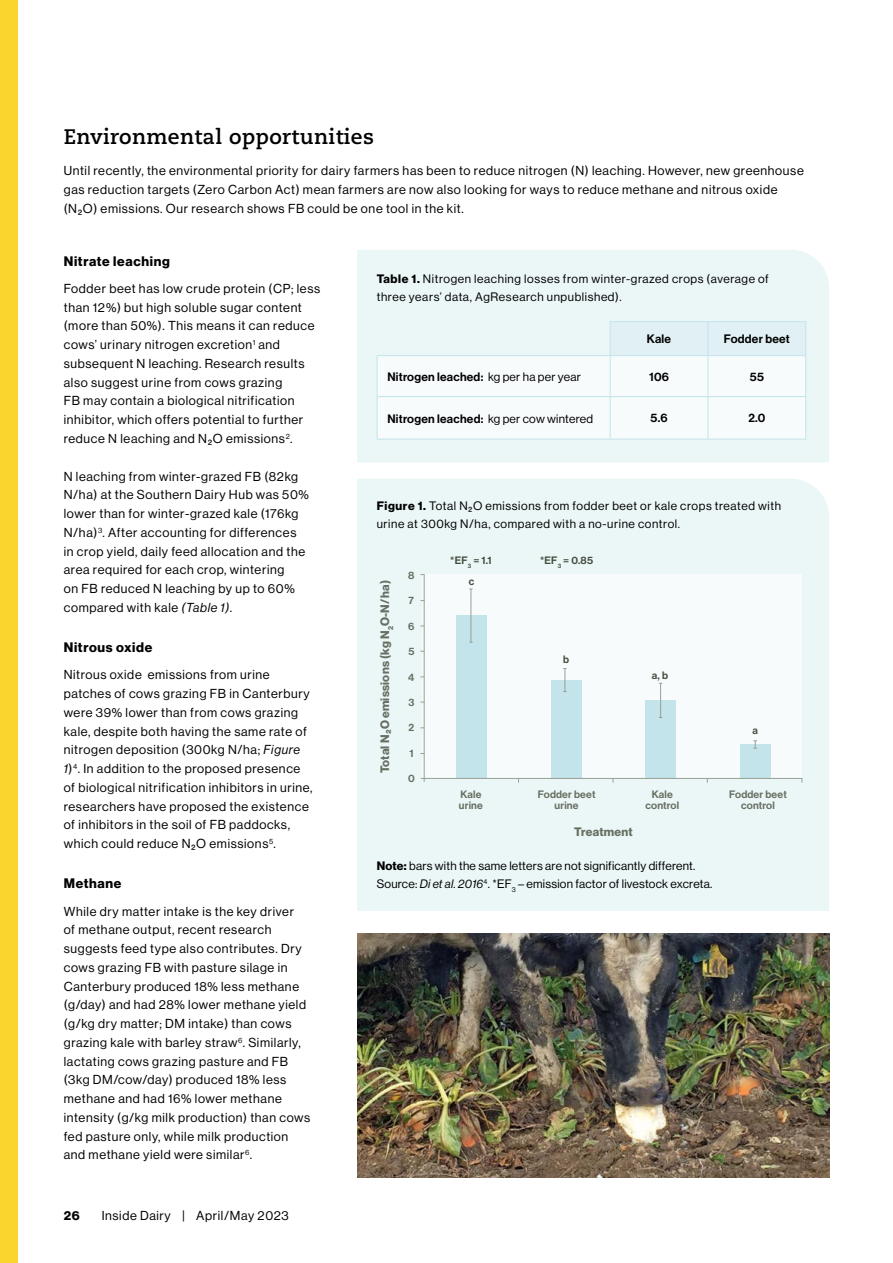
<style>
.page{position:relative;width:893px;height:1263px;background:#fff}
.page>*{position:absolute;margin:0;border:0;box-sizing:border-box;transform-origin:0 0}
.t1{font:700 21px "Caecilia LT Std";letter-spacing:.02em;color:#000}
.t2{font:13.5px "N Haas Grotesk DS Pro 75 Bd";letter-spacing:.05em;color:#000}
.t3{font:12.75px/18.8px "N Haas Grotesk DS Pro 55 Rg";letter-spacing:.05em;color:#000}
.t4{font:12.75px "N Haas Grotesk DS Pro 75 Bd";color:#000}
.t5{font:12px/18px "N Haas Grotesk DS Pro 55 Rg";letter-spacing:.05em;color:#000}
.t6{font:12px/18px "N Haas Grotesk DS Pro 55 Rg";letter-spacing:.02em;color:#000}
.t7{font:12px "N Haas Grotesk DS Pro 65 Md";letter-spacing:.02em;color:#000}
.t8{font:12px "N Haas Grotesk DS Pro 75 Bd";letter-spacing:.02em;color:#666f61}
.t9{font:10.5px/10.5px "N Haas Grotesk DS Pro 65 Md";letter-spacing:.02em;color:#666f61;text-align:center}
.t10{font:10.5px "N Haas Grotesk DS Pro 65 Md";color:#444d3e}
.t11{font:7.05px "N Haas Grotesk DS Pro 75 Bd";color:#666f61}
.s1{font-family:"N Haas Grotesk DS Pro 56 It"}
.s2{font-family:"N Haas Grotesk DS Pro 75 Bd"}
.s3{font-family:"N Haas Grotesk DS Pro 55 Rg"}
</style>
<div class="page">
<img style="left:357px;top:933px;width:472px;height:245px">
<div style="left:357px;top:479px;width:472px;height:432px;background:#ebf6f7"></div>
<div style="left:0;top:0;width:17px;height:1263px;background:#f9d52d"></div>
<div style="left:357px;top:250px;width:472px;height:212px;background:#ebf6f7"></div>
<svg style="left:377px;top:322px;width:428px;height:117px"></svg>
<hr style="left:610px;top:321px;width:98px;height:1px;background:#c3e4eb">
<hr style="left:610px;top:322px;width:1px;height:33px;background:#c3e4eb">
<hr style="left:708px;top:321px;width:98px;height:1px;background:#c3e4eb">
<hr style="left:708px;top:322px;width:1px;height:33px;background:#c3e4eb">
<hr style="left:805px;top:322px;width:1px;height:33px;background:#c3e4eb">
<hr style="left:377px;top:355px;width:233px;height:1px;background:#c3e4eb">
<hr style="left:377px;top:356px;width:1px;height:40px;background:#c3e4eb">
<hr style="left:610px;top:355px;width:98px;height:1px;background:#c3e4eb">
<hr style="left:610px;top:356px;width:1px;height:40px;background:#c3e4eb">
<hr style="left:708px;top:355px;width:98px;height:1px;background:#c3e4eb">
<hr style="left:708px;top:356px;width:1px;height:40px;background:#c3e4eb">
<hr style="left:805px;top:356px;width:1px;height:40px;background:#c3e4eb">
<hr style="left:377px;top:396px;width:233px;height:1px;background:#c3e4eb">
<hr style="left:377px;top:397px;width:1px;height:42px;background:#c3e4eb">
<hr style="left:610px;top:396px;width:98px;height:1px;background:#c3e4eb">
<hr style="left:610px;top:397px;width:1px;height:42px;background:#c3e4eb">
<hr style="left:708px;top:396px;width:98px;height:1px;background:#c3e4eb">
<hr style="left:708px;top:397px;width:1px;height:42px;background:#c3e4eb">
<hr style="left:805px;top:397px;width:1px;height:42px;background:#c3e4eb">
<hr style="left:377px;top:439px;width:233px;height:1px;background:#c3e4eb">
<hr style="left:610px;top:439px;width:98px;height:1px;background:#c3e4eb">
<hr style="left:708px;top:439px;width:98px;height:1px;background:#c3e4eb">
<div style="left:422px;top:574px;width:380px;height:204px;background:#f7fbfc"></div>
<div style="left:456px;top:616px;width:30px;height:162px;background:#c3e4eb"></div>
<div style="left:551px;top:680px;width:30px;height:98px;background:#c3e4eb"></div>
<div style="left:645px;top:700px;width:31px;height:78px;background:#c3e4eb"></div>
<div style="left:740px;top:744px;width:30px;height:34px;background:#c3e4eb"></div>
<hr style="left:424px;top:574px;width:1px;height:208px;background:#98a094">
<hr style="left:421px;top:778px;width:381px;height:1px;background:#98a094">
<hr style="left:471px;top:589px;width:1px;height:53px;background:#98a094">
<svg style="left:563px;top:668px;width:4px;height:24px"></svg>
<hr style="left:660px;top:683px;width:1px;height:34px;background:#98a094">
<svg style="left:753px;top:740px;width:4px;height:9px"></svg>
<h1 class="t1" style="left:64px;top:124px;width:312px">Environmental opportunities</h1>
<p class="t3" style="left:64px;top:161px;width:742px">Until recently, the environmental priority for dairy farmers has been to reduce nitrogen (N) leaching. However, new greenhouse gas reduction targets (Zero Carbon Act) mean farmers are now also looking for ways to reduce methane and nitrous oxide (N₂O) emissions. Our research shows FB could be one tool in the kit.</p>
<p class="t2" style="left:64px;top:253px;width:108px">Nitrate leaching</p>
<p class="t3" style="left:64px;top:279px;width:258px">Fodder beet has low crude protein (CP; less than 12%) but high soluble sugar content (more than 50%). This means it can reduce cows’ urinary nitrogen excretion<sup>1</sup> and subsequent N leaching. Research results also suggest urine from cows grazing<br>FB may contain a biological nitrification inhibitor, which offers potential to further reduce N leaching and N₂O emissions<sup>2</sup>.</p>
<p class="t3" style="left:64px;top:467px;width:247px">N leaching from winter-grazed FB (82kg N/ha) at the Southern Dairy Hub was 50% lower than for winter-grazed kale (176kg N/ha)<sup>3</sup>. After accounting for differences in crop yield, daily feed allocation and the area required for each crop, wintering<br>on FB reduced N leaching by up to 60% compared with kale <span class="s1">(Table 1)</span>.</p>
<p class="t2" style="left:64px;top:639px;width:90px">Nitrous oxide</p>
<p class="t3" style="left:64px;top:666px;width:250px">Nitrous oxide emissions from urine patches of cows grazing FB in Canterbury were 39% lower than from cows grazing kale, despite both having the same rate of nitrogen deposition (300kg N/ha; <span class="s1">Figure 1</span>)<sup>4</sup>. In addition to the proposed presence of biological nitrification inhibitors in urine, researchers have proposed the existence of inhibitors in the soil of FB paddocks, which could reduce N₂O emissions<sup>5</sup>.</p>
<p class="t2" style="left:64px;top:876px;width:59px">Methane</p>
<p class="t3" style="left:64px;top:902px;width:248px">While dry matter intake is the key driver<br>of methane output, recent research suggests feed type also contributes. Dry cows grazing FB with pasture silage in Canterbury produced 18% less methane (g/day) and had 28% lower methane yield (g/kg dry matter; DM intake) than cows grazing kale with barley straw<sup>6</sup>. Similarly, lactating cows grazing pasture and FB (3kg DM/cow/day) produced 18% less methane and had 16% lower methane intensity (g/kg milk production) than cows fed pasture only, while milk production and methane yield were similar<sup>6</sup>.</p>
<p class="t4" style="left:64px;top:1208px;width:17px">26</p>
<p class="t3" style="left:102px;top:1207px;width:189px">Inside Dairy | April/May 2023</p>
<p class="t5" style="left:377px;top:269px;width:394px"><span class="s2">Table 1.</span> Nitrogen leaching losses from winter-grazed crops (average of three years’ data, AgResearch unpublished).</p>
<p class="t7" style="left:647px;top:332px;width:26px">Kale</p>
<p class="t7" style="left:724px;top:332px;width:67px">Fodder beet</p>
<p class="t7" style="left:387px;top:370px;width:195px">Nitrogen leached: <span class="s3">kg per ha per year</span></p>
<p class="t7" style="left:649px;top:370px;width:21px">106</p>
<p class="t7" style="left:750px;top:370px;width:16px">55</p>
<p class="t7" style="left:387px;top:411px;width:207px">Nitrogen leached: <span class="s3">kg per cow wintered</span></p>
<p class="t7" style="left:651px;top:411px;width:18px">5.6</p>
<p class="t7" style="left:748px;top:411px;width:19px">2.0</p>
<p class="t5" style="left:377px;top:497px;width:406px"><span class="s2">Figure 1.</span> Total N₂O emissions from fodder beet or kale crops treated with urine at 300kg N/ha, compared with a no-urine control.</p>
<p class="t8" style="left:378px;top:773px;width:194px;rotate:-90deg">Total N₂O emissions (kg N O-N/ha)</p>
<p class="t11" style="left:386px;top:630px;width:6px;rotate:-90deg">2</p>
<p class="t9" style="left:408px;top:570px;width:8px">8</p>
<p class="t9" style="left:409px;top:596px;width:7px">7</p>
<p class="t9" style="left:408px;top:621px;width:8px">6</p>
<p class="t9" style="left:408px;top:646px;width:8px">5</p>
<p class="t9" style="left:408px;top:672px;width:8px">4</p>
<p class="t9" style="left:408px;top:697px;width:7px">3</p>
<p class="t9" style="left:409px;top:722px;width:7px">2</p>
<p class="t9" style="left:409px;top:748px;width:6px">1</p>
<p class="t9" style="left:408px;top:773px;width:8px">0</p>
<p class="t10" style="left:450px;top:554px;width:43px">*EF<sub>3</sub> = 1.1</p>
<p class="t10" style="left:540px;top:554px;width:54px">*EF<sub>3</sub> = 0.85</p>
<p class="t10" style="left:469px;top:575px;width:7px">c</p>
<p class="t9" style="left:459px;top:789px;width:26px;text-align:left">Kale urine</p>
<p class="t10" style="left:563px;top:653px;width:7px">b</p>
<p class="t10" style="left:652px;top:669px;width:18px">a, b</p>
<p class="t9" style="left:538px;top:789px;width:59px">Fodder beet urine</p>
<p class="t9" style="left:645px;top:789px;width:35px">Kale control</p>
<p class="t8" style="left:574px;top:824px;width:60px">Treatment</p>
<p class="t6" style="left:377px;top:857px;width:337px"><span class="s2">Note:</span> bars with the same letters are not significantly different.<br>Source: <span class="s1">Di et al. 2016</span><sup>4</sup>. *EF<sub>3</sub> – emission factor of livestock excreta.</p>
<p class="t10" style="left:752px;top:725px;width:7px">a</p>
<p class="t9" style="left:729px;top:789px;width:59px">Fodder beet control</p>
</div>
